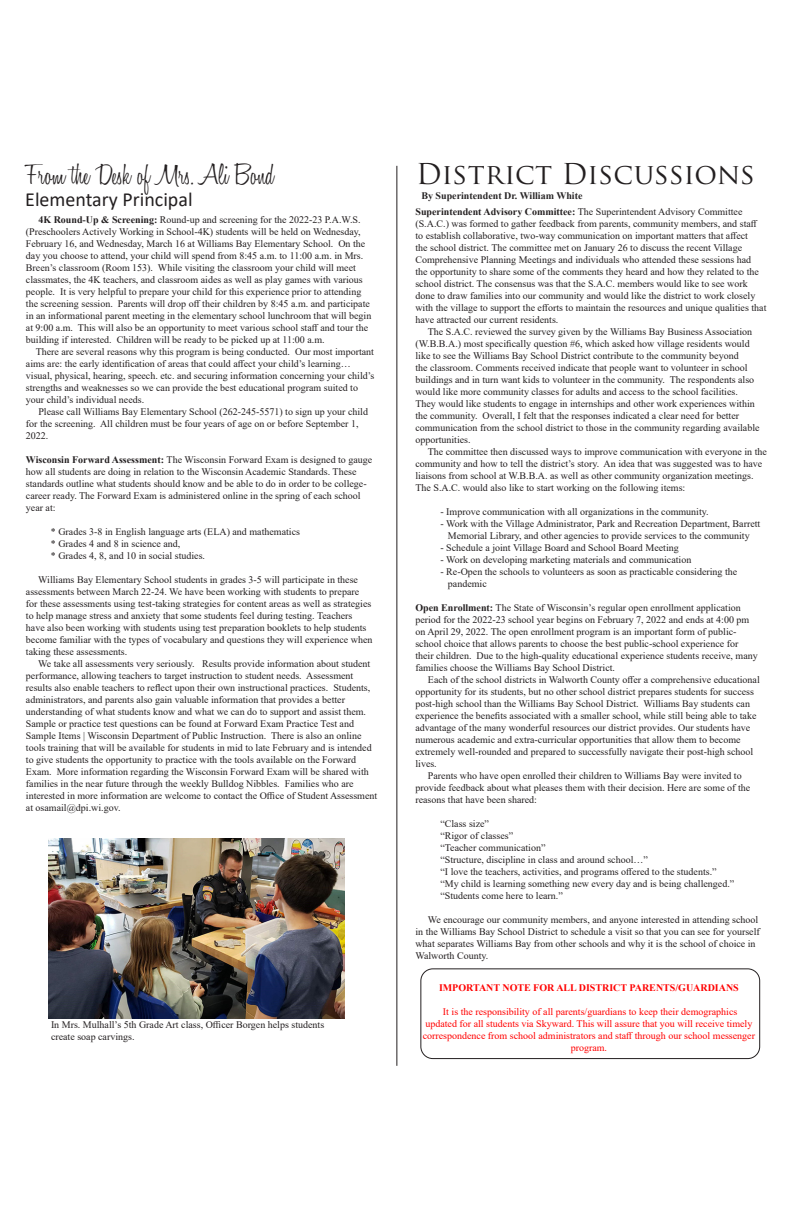
<style>
.page{position:relative;width:792px;height:1224px;background:#fff}
.page>*{position:absolute;margin:0;border:0;box-sizing:border-box;transform-origin:0 0}
.t1{font:300 30px "Honey Script";color:#231f20}
.t2{font:28px "Trajan Pro";letter-spacing:.01em;color:#231f20}
.t3{font:20px "Calibri";color:#231f20}
.t4{font:10px/12px "Times New Roman";color:#231f20}
.t5{font:10px/12px "Times New Roman";color:#f00;text-align:center}
.t6{font:700 10px "Times New Roman";color:#f00}
.t7{font:700 10px "Times New Roman";color:#262324}
.s1{font-weight:700}
</style>
<div class="page">
<hr style="left:397px;top:166px;width:1px;height:900px;background:#231f20">
<div style="left:420px;top:968px;width:340px;height:91px;border:1px solid #231f20;border-radius:12px"></div>
<img style="left:49px;top:838px;width:296px;height:181px">
<p class="t1" style="left:25px;top:156px;width:250px">From the Desk of Mrs. Ali Bond</p>
<p class="t3" style="left:25px;top:185px;width:169px">Elementary Principal</p>
<p class="t4" style="left:26px;top:214px;width:347px;text-indent:12px"><span class="s1">4K Round-Up &amp; Screening:</span> Round-up and screening for the 2022-23 P.A.W.S. (Preschoolers Actively Working in School-4K) students will be held on Wednesday, February 16, and Wednesday, March 16 at Williams Bay Elementary School. On the day you choose to attend, your child will spend from 8:45 a.m. to 11:00 a.m. in Mrs.<br>Breen’s classroom (Room 153). While visiting the classroom your child will meet classmates, the 4K teachers, and classroom aides as well as play games with various people. It is very helpful to prepare your child for this experience prior to attending the screening session. Parents will drop off their children by 8:45 a.m. and participate in an informational parent meeting in the elementary school lunchroom that will begin at 9:00 a.m. This will also be an opportunity to meet various school staff and tour the building if interested. Children will be ready to be picked up at 11:00 a.m.</p>
<p class="t4" style="left:26px;top:346px;width:350px;text-indent:10px">There are several reasons why this program is being conducted. Our most important aims are: the early identification of areas that could affect your child’s learning… visual, physical, hearing, speech. etc. and securing information concerning your child’s strengths and weaknesses so we can provide the best educational program suited to your child’s individual needs.</p>
<p class="t4" style="left:26px;top:406px;width:344px;text-indent:12px">Please call Williams Bay Elementary School (262-245-5571) to sign up your child for the screening. All children must be four years of age on or before September 1,<br>2022.</p>
<p class="t4" style="left:26px;top:454px;width:348px"><span class="s1">Wisconsin Forward Assessment:</span> The Wisconsin Forward Exam is designed to gauge how all students are doing in relation to the Wisconsin Academic Standards. These standards outline what students should know and be able to do in order to be college&shy;career ready. The Forward Exam is administered online in the spring of each school year at:</p>
<p class="t4" style="left:51px;top:526px;width:251px">* Grades 3-8 in English language arts (ELA) and mathematics</p>
<p class="t4" style="left:51px;top:538px;width:131px">* Grades 4 and 8 in science and,</p>
<p class="t4" style="left:51px;top:550px;width:156px">* Grades 4, 8, and 10 in social studies.</p>
<p class="t4" style="left:26px;top:574px;width:348px;text-indent:12px">Williams Bay Elementary School students in grades 3-5 will participate in these assessments between March 22-24. We have been working with students to prepare for these assessments using test-taking strategies for content areas as well as strategies to help manage stress and anxiety that some students feel during testing. Teachers have also been working with students using test preparation booklets to help students become familiar with the types of vocabulary and questions they will experience when taking these assessments.</p>
<p class="t4" style="left:26px;top:658px;width:353px;text-indent:12px">We take all assessments very seriously. Results provide information about student performance, allowing teachers to target instruction to student needs. Assessment results also enable teachers to reflect upon their own instructional practices. Students, administrators, and parents also gain valuable information that provides a better understanding of what students know and what we can do to support and assist them.<br>Sample or practice test questions can be found at Forward Exam Practice Test and Sample Items | Wisconsin Department of Public Instruction. There is also an online tools training that will be available for students in mid to late February and is intended to give students the opportunity to practice with the tools available on the Forward Exam. More information regarding the Wisconsin Forward Exam will be shared with families in the near future through the weekly Bulldog Nibbles. Families who are interested in more information are welcome to contact the Office of Student Assessment at osamail@dpi.wi.gov.</p>
<p class="t4" style="left:51px;top:1019px;width:275px">In Mrs. Mulhall’s 5th Grade Art class, Officer Borgen helps students create soap carvings.</p>
<p class="t2" style="left:416px;top:156px;width:340px">District Discussions</p>
<p class="t7" style="left:421px;top:189px;width:163px">By Superintendent Dr. William White</p>
<p class="t4" style="left:415px;top:205px;width:353px"><span class="s1">Superintendent Advisory Committee:</span> The Superintendent Advisory Committee (S.A.C.) was formed to gather feedback from parents, community members, and staff to establish collaborative, two-way communication on important matters that affect<br>the school district. The committee met on January 26 to discuss the recent Village Comprehensive Planning Meetings and individuals who attended these sessions had<br>the opportunity to share some of the comments they heard and how they related to the school district. The consensus was that the S.A.C. members would like to see work done to draw families into our community and would like the district to work closely with the village to support the efforts to maintain the resources and unique qualities that have attracted our current residents.</p>
<p class="t4" style="left:415px;top:325px;width:346px;text-indent:12px">The S.A.C. reviewed the survey given by the Williams Bay Business Association (W.B.B.A.) most specifically question #6, which asked how village residents would like to see the Williams Bay School District contribute to the community beyond<br>the classroom. Comments received indicate that people want to volunteer in school buildings and in turn want kids to volunteer in the community. The respondents also would like more community classes for adults and access to the school facilities.<br>They would like students to engage in internships and other work experiences within the community. Overall, I felt that the responses indicated a clear need for better communication from the school district to those in the community regarding available opportunities.</p>
<p class="t4" style="left:415px;top:445px;width:353px;text-indent:12px">The committee then discussed ways to improve communication with everyone in the community and how to tell the district’s story. An idea that was suggested was to have liaisons from school at W.B.B.A. as well as other community organization meetings.<br>The S.A.C. would also like to start working on the following items:</p>
<p class="t4" style="left:440px;top:505px;width:270px">- Improve communication with all organizations in the community.</p>
<p class="t4" style="left:440px;top:517px;width:321px;text-align:center">- Work with the Village Administrator, Park and Recreation Department, Barrett<br>Memorial Library, and other agencies to provide services to the community</p>
<p class="t4" style="left:440px;top:541px;width:240px">- Schedule a joint Village Board and School Board Meeting</p>
<p class="t4" style="left:440px;top:553px;width:252px">- Work on developing marketing materials and communication</p>
<p class="t4" style="left:448px;top:565px;width:291px;text-indent:-8px">- Re-Open the schools to volunteers as soon as practicable considering the pandemic</p>
<p class="t4" style="left:415px;top:601px;width:344px"><span class="s1">Open Enrollment:</span> The State of Wisconsin’s regular open enrollment application period for the 2022-23 school year begins on February 7, 2022 and ends at 4:00 pm on April 29, 2022. The open enrollment program is an important form of public&shy;school choice that allows parents to choose the best public-school experience for their children. Due to the high-quality educational experience students receive, many families choose the Williams Bay School District.</p>
<p class="t4" style="left:415px;top:673px;width:346px;text-indent:12px">Each of the school districts in Walworth County offer a comprehensive educational opportunity for its students, but no other school district prepares students for success post-high school than the Williams Bay School District. Williams Bay students can experience the benefits associated with a smaller school, while still being able to take advantage of the many wonderful resources our district provides. Our students have numerous academic and extra-curricular opportunities that allow them to become extremely well-rounded and prepared to successfully navigate their post-high school lives.</p>
<p class="t4" style="left:415px;top:769px;width:336px;text-indent:12px">Parents who have open enrolled their children to Williams Bay were invited to provide feedback about what pleases them with their decision. Here are some of the reasons that have been shared:</p>
<p class="t4" style="left:440px;top:817px;width:50px">“Class size”</p>
<p class="t4" style="left:440px;top:829px;width:74px">“Rigor of classes”</p>
<p class="t4" style="left:440px;top:841px;width:107px">“Teacher communication”</p>
<p class="t4" style="left:440px;top:853px;width:209px">“Structure, discipline in class and around school…”</p>
<p class="t4" style="left:440px;top:865px;width:278px">“I love the teachers, activities, and programs offered to the students.”</p>
<p class="t4" style="left:440px;top:877px;width:295px">“My child is learning something new every day and is being challenged.”</p>
<p class="t4" style="left:440px;top:889px;width:124px">“Students come here to learn.”</p>
<p class="t4" style="left:415px;top:913px;width:346px;text-indent:12px">We encourage our community members, and anyone interested in attending school in the Williams Bay School District to schedule a visit so that you can see for yourself what separates Williams Bay from other schools and why it is the school of choice in Walworth County.</p>
<p class="t6" style="left:439px;top:981px;width:301px">IMPORTANT NOTE FOR ALL DISTRICT PARENTS/GUARDIANS</p>
<p class="t5" style="left:423px;top:1005px;width:334px">It is the responsibility of all parents/guardians to keep their demographics<br>updated for all students via Skyward. This will assure that you will receive timely correspondence from school administrators and staff through our school messenger program.</p>
</div>
